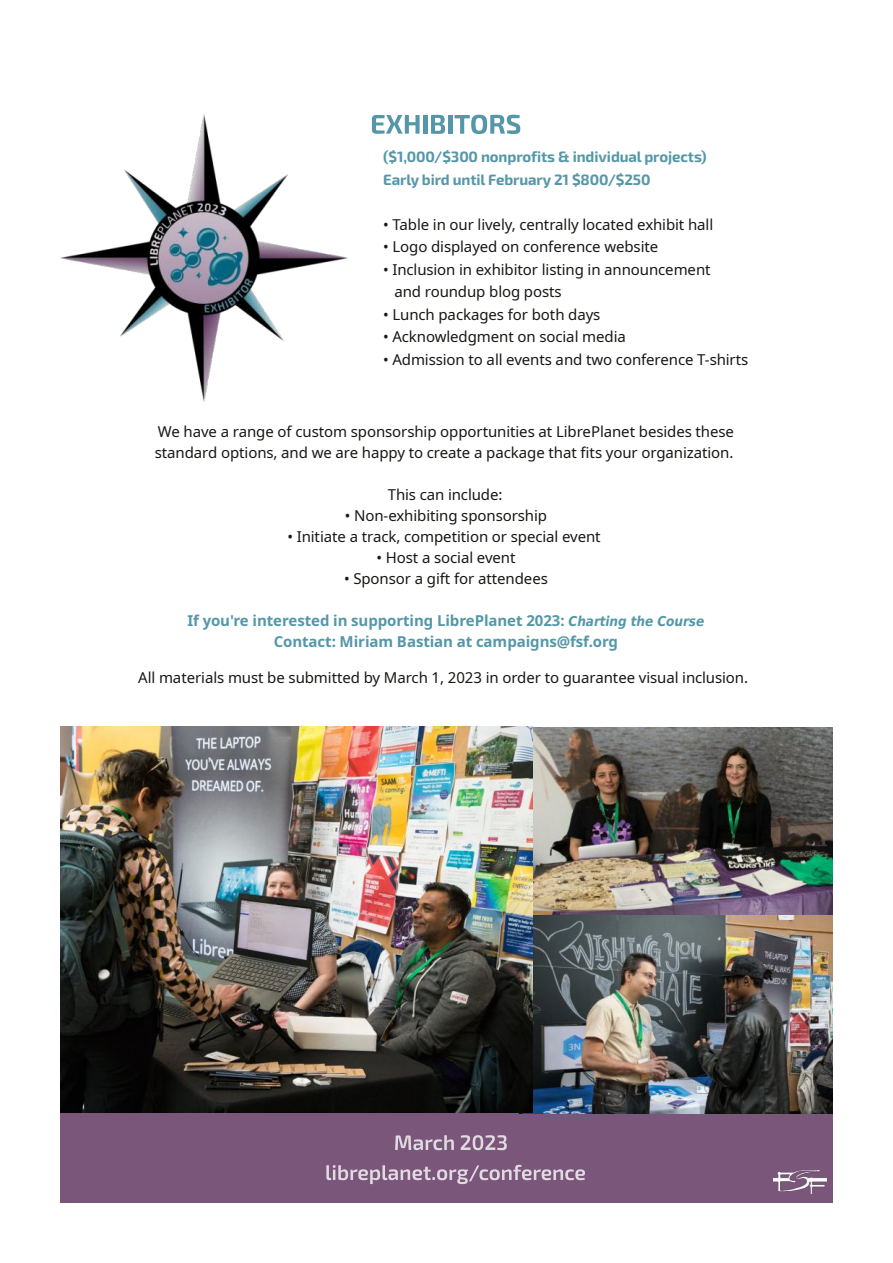
<style>
.page{position:relative;width:893px;height:1263px;background:#fff}
.page>*{position:absolute;margin:0;border:0;box-sizing:border-box;transform-origin:0 0}
.t1{font:15px/22.5px "Noto Sans";letter-spacing:-.005em;color:#181715}
.t2{font:700 15px/21px "Noto Sans";letter-spacing:-.005em;color:#5597a8;text-align:center}
.t3{font:700 15px/22.5px "Exo 2";letter-spacing:-.005em;color:#5597a8}
.s1{font-family:"DejaVu Sans Condensed";font-style:italic;font-size:13.5px}
</style>
<div class="page">
<div style="left:60px;top:1113px;width:773px;height:90px;background:#7b567b"></div>
<svg style="left:395px;top:1135px;width:59px;height:15px"></svg>
<svg style="left:461px;top:1135px;width:46px;height:15px"></svg>
<svg style="left:326px;top:1165px;width:259px;height:19px"></svg>
<img style="left:774px;top:1170px;width:52px;height:24px">
<svg style="left:372px;top:115px;width:48px;height:19px"></svg>
<hr style="left:423px;top:115px;width:4px;height:19px;background:#5597a8">
<svg style="left:431px;top:115px;width:14px;height:19px"></svg>
<hr style="left:448px;top:115px;width:4px;height:19px;background:#5597a8">
<svg style="left:455px;top:115px;width:65px;height:19px"></svg>
<img style="left:532px;top:728px;width:301px;height:187px">
<img style="left:532px;top:915px;width:301px;height:198px">
<img style="left:60px;top:727px;width:472px;height:386px">
<img style="left:60px;top:114px;width:287px;height:288px">
<p class="t3" style="left:383px;top:145px;width:325px">($1,000/$300 nonprofits &amp; individual projects)<br>Early bird until February 21 $800/$250</p>
<p class="t1" style="left:383px;top:213px;width:332px">• Table in our lively, centrally located exhibit hall</p>
<p class="t1" style="left:383px;top:235px;width:277px">• Logo displayed on conference website</p>
<p class="t1" style="left:394px;top:258px;width:318px;text-indent:-11px">• Inclusion in exhibitor listing in announcement and roundup blog posts</p>
<p class="t1" style="left:383px;top:303px;width:219px">• Lunch packages for both days</p>
<p class="t1" style="left:383px;top:325px;width:244px">• Acknowledgment on social media</p>
<p class="t1" style="left:383px;top:348px;width:367px">• Admission to all events and two conference T-shirts</p>
<p class="t1" style="left:155px;top:421px;width:581px;line-height:21px">We have a range of custom sponsorship opportunities at LibrePlanet besides these standard options, and we are happy to create a package that fits your organization.</p>
<p class="t1" style="left:388px;top:483px;width:116px">This can include:</p>
<p class="t1" style="left:345px;top:504px;width:204px">• Non-exhibiting sponsorship</p>
<p class="t1" style="left:287px;top:525px;width:315px">• Initiate a track, competition or special event</p>
<p class="t1" style="left:376px;top:546px;width:141px">• Host a social event</p>
<p class="t1" style="left:344px;top:567px;width:205px">• Sponsor a gift for attendees</p>
<p class="t2" style="left:188px;top:610px;width:518px">If you're interested in supporting LibrePlanet 2023: <span class="s1">Charting the Course<br></span>Contact: Miriam Bastian at campaigns@fsf.org</p>
<p class="t1" style="left:138px;top:666px;width:611px">All materials must be submitted by March 1, 2023 in order to guarantee visual inclusion.</p>
</div>
